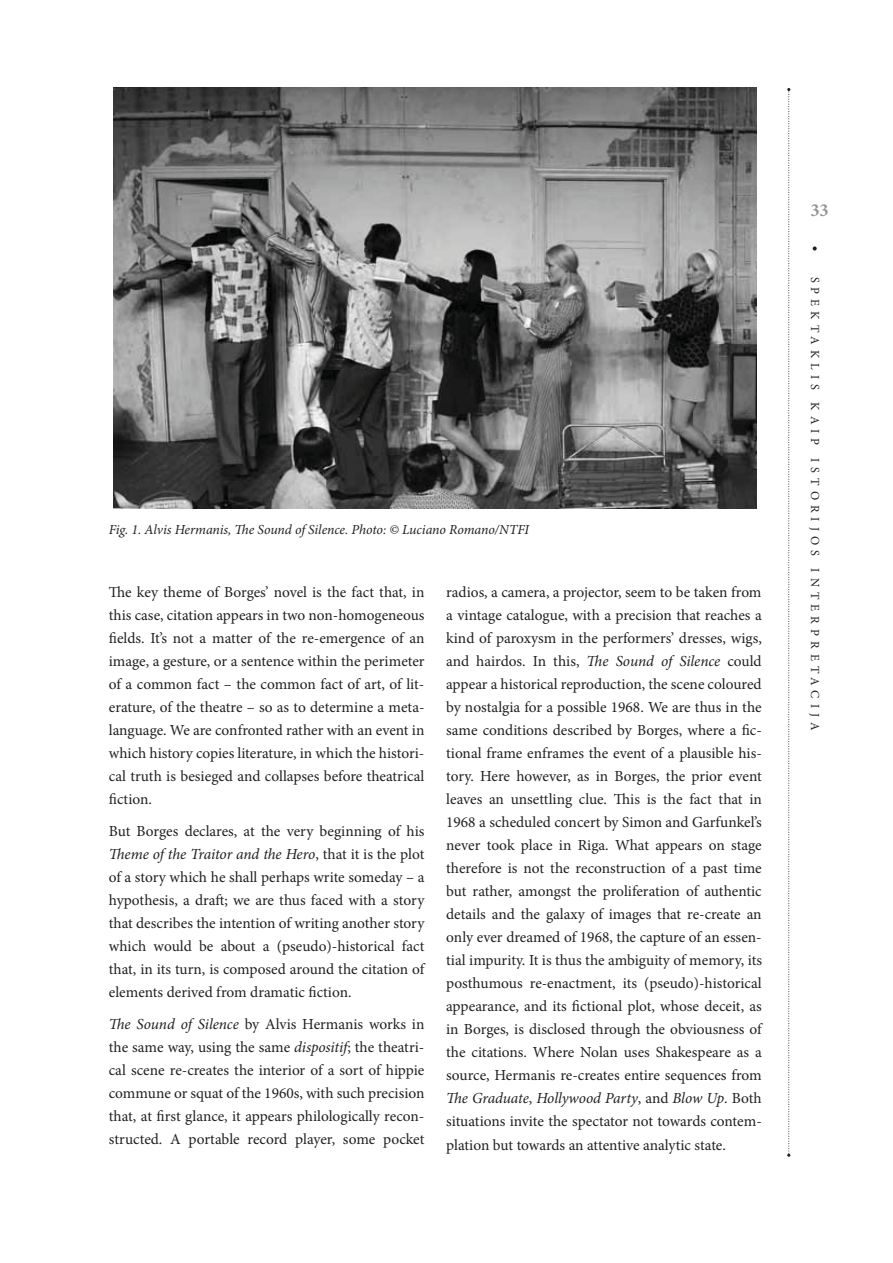
<style>
.page{position:relative;width:893px;height:1263px;background:#fff}
.page>*{position:absolute;margin:0;border:0;box-sizing:border-box;transform-origin:0 0}
.t1{font:700 18.45px "Minion Pro";color:#939598}
.t2{font:15.3px/23.1px "Minion Pro";color:#231f20;text-align:justify}
.t3{font:italic 13.8px "Minion Pro";letter-spacing:-.005em;color:#231f20}
.t4{font:12.3px "Minion Pro";letter-spacing:.41em;color:#231f20}
.s1{font-style:italic}
</style>
<div class="page">
<svg style="left:787px;top:88px;width:3px;height:1069px"></svg>
<svg style="left:813px;top:246px;width:4px;height:5px"></svg>
<img style="left:114px;top:87px;width:643px;height:422px">
<p class="t3" style="left:109px;top:524px;width:422px">Fig. 1. Alvis Hermanis, The Sound of Silence. Photo: © Luciano Romano/NTFI</p>
<p class="t2" style="left:109px;top:582px;width:317px">The key theme of Borges’ novel is the fact that, in this case, citation appears in two non-homogeneous fields. It’s not a matter of the re-emergence of an image, a gesture, or a sentence within the perimeter of a common fact – the common fact of art, of lit&shy;erature, of the theatre – so as to determine a meta&shy;language. We are confronted rather with an event in which history copies literature, in which the histori&shy;cal truth is besieged and collapses before theatrical fiction.</p>
<p class="t2" style="left:109px;top:821px;width:317px">But Borges declares, at the very beginning of his <span class="s1">Theme of the Traitor and the Hero</span>, that it is the plot of a story which he shall perhaps write someday – a hypothesis, a draft; we are thus faced with a story that describes the intention of writing another story which would be about a (pseudo)-historical fact that, in its turn, is composed around the citation of elements derived from dramatic fiction.</p>
<p class="t2" style="left:109px;top:1014px;width:317px"><span class="s1">The Sound of Silence</span> by Alvis Hermanis works in the same way, using the same <span class="s1">dispositif</span>; the theatri&shy;cal scene re-creates the interior of a sort of hippie commune or squat of the 1960s, with such precision that, at first glance, it appears philologically recon&shy;structed. A portable record player, some pocket</p>
<p class="t2" style="left:446px;top:582px;width:317px">radios, a camera, a projector, seem to be taken from a vintage catalogue, with a precision that reaches a kind of paroxysm in the performers’ dresses, wigs, and hairdos. In this, <span class="s1">The Sound of Silence</span> could appear a historical reproduction, the scene coloured by nostalgia for a possible 1968. We are thus in the same conditions described by Borges, where a fic&shy;tional frame enframes the event of a plausible his&shy;tory. Here however, as in Borges, the prior event leaves an unsettling clue. This is the fact that in 1968 a scheduled concert by Simon and Garfunkel’s never took place in Riga. What appears on stage therefore is not the reconstruction of a past time but rather, amongst the proliferation of authentic details and the galaxy of images that re-create an only ever dreamed of 1968, the capture of an essen&shy;tial impurity. It is thus the ambiguity of memory, its posthumous re-enactment, its (pseudo)-historical appearance, and its fictional plot, whose deceit, as in Borges, is disclosed through the obviousness of the citations. Where Nolan uses Shakespeare as a source, Hermanis re-creates entire sequences from <span class="s1">The Graduate</span>, <span class="s1">Hollywood Party</span>, and <span class="s1">Blow Up</span>. Both situations invite the spectator not towards contem&shy;plation but towards an attentive analytic state.</p>
<p class="t1" style="left:810px;top:203px;width:19px">33</p>
<p class="t4" style="left:820px;top:277px;width:455px;rotate:90deg">SPEKTAKLIS KAIP ISTORIJOS INTERPRETACIJA</p>
</div>
